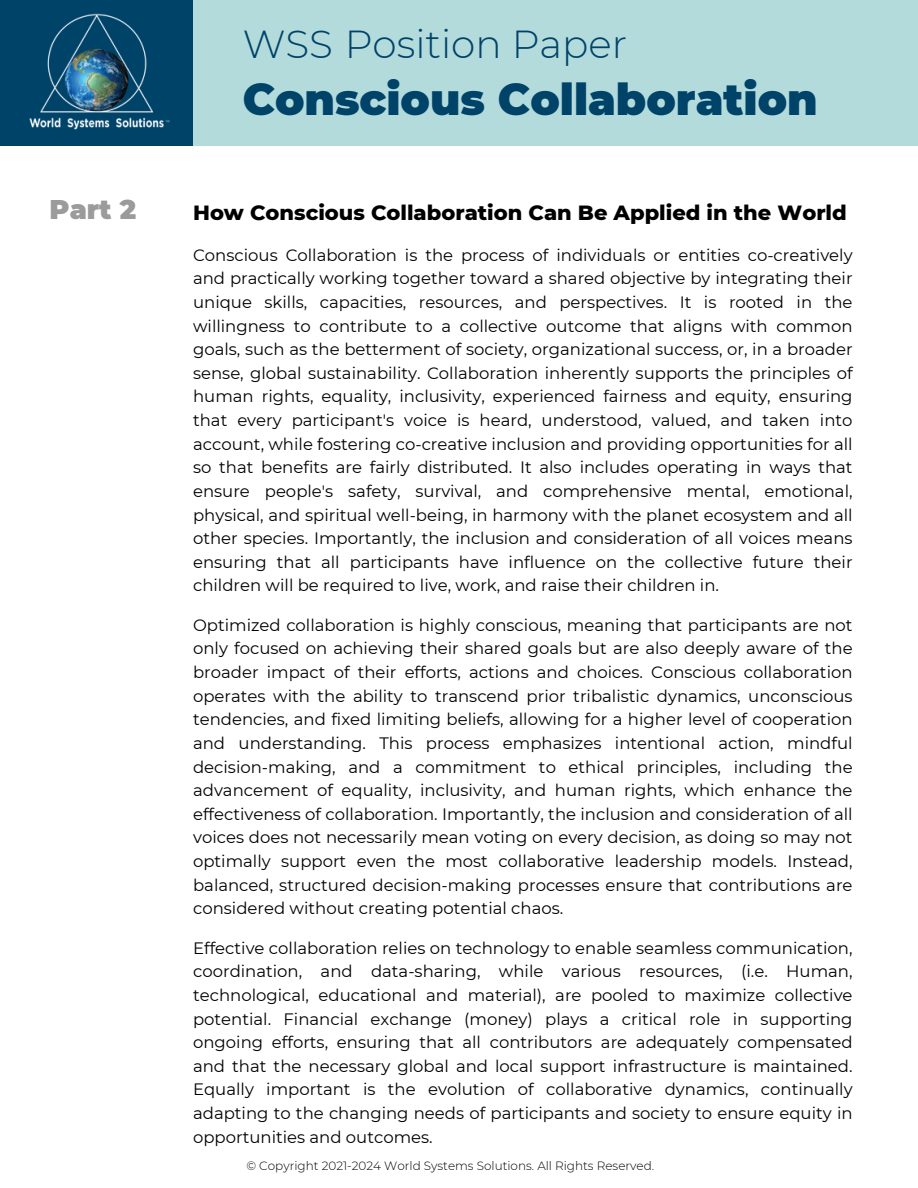
<style>
.page{position:relative;width:918px;height:1188px;background:#fff}
.page>*{position:absolute;margin:0;border:0;box-sizing:border-box;transform-origin:0 0}
.t1{font:900 43.5px "Montserrat";color:#004369}
.t2{font:300 39px "Montserrat";color:#004369}
.t3{font:900 27px "Montserrat";color:#9b9b9b}
.t4{font:800 21px "Montserrat";color:#000}
.t5{font:16.5px/23.7px "Montserrat";color:#000;text-align:justify}
.t6{font:300 12px "Montserrat";color:#000}
</style>
<div class="page">
<div style="left:0;top:0;width:193px;height:145px;background:#004369"></div>
<img style="left:29px;top:13px;width:141px;height:117px">
<div style="left:193px;top:0;width:725px;height:145px;background:#b4dbdc"></div>
<p class="t3" style="left:50px;top:193px;width:88px">Part 2</p>
<h1 class="t2" style="left:243px;top:20px;width:386px">WSS Position Paper</h1>
<h3 class="t1" style="left:243px;top:73px;width:577px">Conscious Collaboration</h3>
<h4 class="t4" style="left:193px;top:200px;width:655px">How Conscious Collaboration Can Be Applied in the World</h4>
<h5 class="t5" style="left:193px;top:243px;width:661px">Conscious Collaboration is the process of individuals or entities co-creatively and practically working together toward a shared objective by integrating their unique skills, capacities, resources, and perspectives. It is rooted in the willingness to contribute to a collective outcome that aligns with common goals, such as the betterment of society, organizational success, or, in a broader sense, global sustainability. Collaboration inherently supports the principles of human rights, equality, inclusivity, experienced fairness and equity, ensuring that every participant's voice is heard, understood, valued, and taken into account, while fostering co-creative inclusion and providing opportunities for all so that benefits are fairly distributed. It also includes operating in ways that ensure people's safety, survival, and comprehensive mental, emotional, physical, and spiritual well-being, in harmony with the planet ecosystem and all other species. Importantly, the inclusion and consideration of all voices means ensuring that all participants have influence on the collective future their children will be required to live, work, and raise their children in.</h5>
<h5 class="t5" style="left:193px;top:613px;width:661px">Optimized collaboration is highly conscious, meaning that participants are not only focused on achieving their shared goals but are also deeply aware of the broader impact of their efforts, actions and choices. Conscious collaboration operates with the ability to transcend prior tribalistic dynamics, unconscious tendencies, and fixed limiting beliefs, allowing for a higher level of cooperation and understanding. This process emphasizes intentional action, mindful decision-making, and a commitment to ethical principles, including the advancement of equality, inclusivity, and human rights, which enhance the effectiveness of collaboration. Importantly, the inclusion and consideration of all voices does not necessarily mean voting on every decision, as doing so may not optimally support even the most collaborative leadership models. Instead, balanced, structured decision-making processes ensure that contributions are considered without creating potential chaos.</h5>
<h5 class="t5" style="left:193px;top:936px;width:661px">Effective collaboration relies on technology to enable seamless communication, coordination, and data-sharing, while various resources, (i.e. Human, technological, educational and material), are pooled to maximize collective potential. Financial exchange (money) plays a critical role in supporting ongoing efforts, ensuring that all contributors are adequately compensated and that the necessary global and local support infrastructure is maintained.<br>Equally important is the evolution of collaborative dynamics, continually adapting to the changing needs of participants and society to ensure equity in opportunities and outcomes.</h5>
<p class="t6" style="left:246px;top:1158px;width:409px">© Copyright 2021-2024 World Systems Solutions. All Rights Reserved.</p>
</div>
